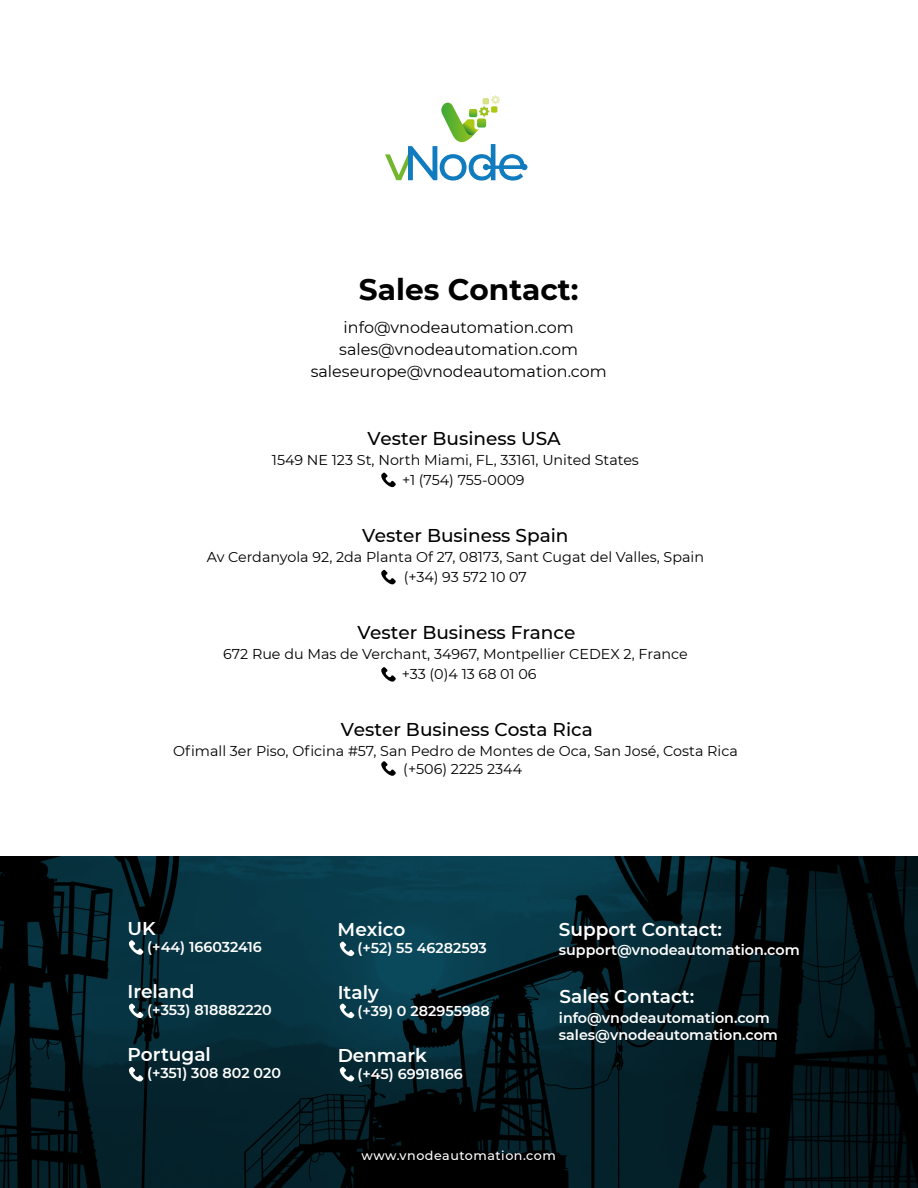
<style>
.page{position:relative;width:918px;height:1188px;background:#fff}
.page>*{position:absolute;margin:0;border:0;box-sizing:border-box;transform-origin:0 0}
.t1{font:700 29.55px "Montserrat";color:#000}
.t2{font:500 18.45px "Montserrat";color:#000}
.t3{font:600 18.45px "Montserrat";color:#fff}
.t4{font:16.05px/22.2px "Montserrat";color:#000;text-align:center}
.t5{font:14.25px/19.8px "Montserrat";color:#000}
.t6{font:600 14.25px/17.1px "Montserrat";color:#fff}
.t7{font:500 12.75px "Montserrat";letter-spacing:.04em;color:#fff}
</style>
<div class="page">
<div style="left:521px;top:164px;width:7px;height:6px;background:#107bbf;border-radius:50%"></div>
<svg style="left:385px;top:95px;width:140px;height:86px"></svg>
<svg style="left:0;top:856px;width:918px;height:332px;background:#041e26"></svg>
<svg style="left:381px;top:570px;width:15px;height:15px"></svg>
<svg style="left:381px;top:667px;width:15px;height:15px"></svg>
<svg style="left:381px;top:761px;width:15px;height:15px"></svg>
<svg style="left:381px;top:472px;width:15px;height:16px"></svg>
<svg style="left:128px;top:940px;width:16px;height:16px"></svg>
<svg style="left:339px;top:941px;width:15px;height:16px"></svg>
<svg style="left:339px;top:1003px;width:15px;height:16px"></svg>
<svg style="left:339px;top:1067px;width:15px;height:15px"></svg>
<svg style="left:128px;top:1003px;width:16px;height:16px"></svg>
<svg style="left:128px;top:1067px;width:16px;height:15px"></svg>
<h1 class="t1" style="left:359px;top:268px;width:221px">Sales Contact:</h1>
<p class="t4" style="left:311px;top:316px;width:297px">info@vnodeautomation.com sales@vnodeautomation.com saleseurope@vnodeautomation.com</p>
<p class="t2" style="left:368px;top:425px;width:195px">Vester Business USA</p>
<p class="t5" style="left:402px;top:449px;width:238px;text-indent:-130px">1549 NE 123 St, North Miami, FL, 33161, United States +1 (754) 755-0009</p>
<p class="t2" style="left:362px;top:522px;width:208px">Vester Business Spain</p>
<p class="t5" style="left:404px;top:546px;width:302px;text-indent:-197px">Av Cerdanyola 92, 2da Planta Of 27, 08173, Sant Cugat del Valles, Spain (+34) 93 572 10 07</p>
<p class="t2" style="left:357px;top:620px;width:219px">Vester Business France</p>
<p class="t5" style="left:402px;top:644px;width:287px;text-indent:-179px">672 Rue du Mas de Verchant, 34967, Montpellier CEDEX 2, France +33 (0)4 13 68 01 06</p>
<p class="t2" style="left:341px;top:717px;width:253px">Vester Business Costa Rica</p>
<p class="t5" style="left:403px;top:742px;width:336px;line-height:17.1px;text-indent:-230px">Ofimall 3er Piso, Oficina #57, San Pedro de Montes de Oca, San José, Costa Rica (+506) 2225 2344</p>
<p class="t3" style="left:128px;top:916px;width:30px">UK</p>
<p class="t6" style="left:147px;top:938px;width:116px">(+44) 166032416</p>
<p class="t3" style="left:128px;top:979px;width:69px">Ireland</p>
<p class="t6" style="left:147px;top:1001px;width:126px">(+353) 818882220</p>
<p class="t3" style="left:128px;top:1041px;width:85px">Portugal</p>
<p class="t6" style="left:147px;top:1064px;width:135px">(+351) 308 802 020</p>
<p class="t3" style="left:338px;top:916px;width:69px">Mexico</p>
<p class="t6" style="left:357px;top:939px;width:131px">(+52) 55 46282593</p>
<p class="t3" style="left:338px;top:979px;width:43px">Italy</p>
<p class="t6" style="left:357px;top:1002px;width:134px">(+39) 0 282955988</p>
<p class="t3" style="left:338px;top:1042px;width:91px">Denmark</p>
<p class="t6" style="left:357px;top:1065px;width:107px">(+45) 69918166</p>
<p class="t3" style="left:559px;top:916px;width:165px">Support Contact:</p>
<p class="t6" style="left:559px;top:941px;width:242px">support@vnodeautomation.com</p>
<p class="t3" style="left:560px;top:983px;width:136px">Sales Contact:</p>
<p class="t6" style="left:559px;top:1008px;width:221px">info@vnodeautomation.com sales@vnodeautomation.com</p>
<p class="t7" style="left:362px;top:1146px;width:196px">www.vnodeautomation.com</p>
</div>
